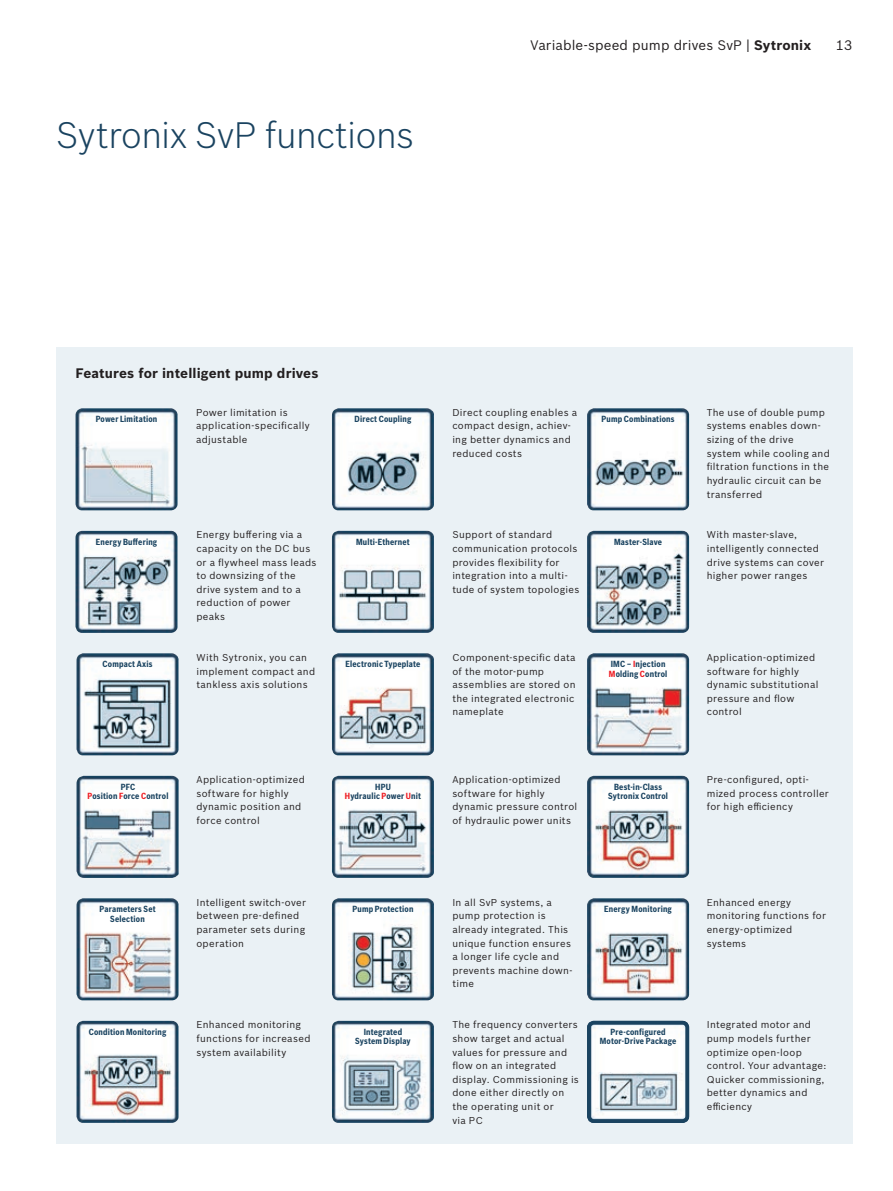
<style>
.page{position:relative;width:893px;height:1191px;background:#fff}
.page>*{position:absolute;margin:0;border:0;box-sizing:border-box;transform-origin:0 0}
.t1{font:300 36px "Bosch Sans";letter-spacing:-.015em;color:#1a4360}
.t2{font:13.5px "Bosch Sans";letter-spacing:.01em;color:#231f20}
.t3{font:700 13.5px "Bosch Sans";letter-spacing:.01em;color:#231f20}
.t4{font:9.75px/13.6px "Bosch Sans";letter-spacing:.03em;color:#231f20}
.t5{font:700 8.7px/9.6px "Bosch Sans Cond";letter-spacing:.02em;color:#1a4360;text-align:center}
.s1{font-weight:700}
.s2{color:#ee1d23}
</style>
<div class="page">
<div style="left:56px;top:347px;width:796px;height:796px;background:#eaf1f5"></div>
<img style="left:332px;top:408px;width:102px;height:102px">
<img style="left:587px;top:408px;width:102px;height:102px">
<img style="left:587px;top:653px;width:102px;height:102px">
<img style="left:332px;top:653px;width:102px;height:102px">
<img style="left:77px;top:653px;width:102px;height:102px">
<img style="left:77px;top:898px;width:102px;height:102px">
<img style="left:332px;top:898px;width:102px;height:102px">
<img style="left:587px;top:898px;width:102px;height:102px">
<img style="left:76px;top:531px;width:101px;height:102px">
<img style="left:332px;top:531px;width:102px;height:102px">
<img style="left:587px;top:531px;width:102px;height:102px">
<img style="left:587px;top:776px;width:102px;height:102px">
<img style="left:332px;top:776px;width:102px;height:102px">
<img style="left:77px;top:1020px;width:102px;height:102px">
<img style="left:332px;top:1020px;width:102px;height:102px">
<img style="left:592px;top:1025px;width:92px;height:93px">
<div style="left:587px;top:1020px;width:102px;height:103px;border:4px solid #1a4360;border-radius:5px"></div>
<img style="left:77px;top:776px;width:102px;height:102px">
<img style="left:76px;top:408px;width:102px;height:102px">
<h1 class="t1" style="left:56px;top:110px;width:359px">Sytronix SvP functions</h1>
<h2 class="t3" style="left:76px;top:362px;width:244px">Features for intelligent pump drives</h2>
<h2 class="t2" style="left:530px;top:36px;width:282px">Variable-speed pump drives SvP | <span class="s1">Sytronix</span></h2>
<h2 class="t2" style="left:836px;top:36px;width:18px">13</h2>
<p class="t5" style="left:96px;top:414px;width:63px">Power Limitation</p>
<p class="t4" style="left:196px;top:405px;width:115px">Power limitation is application-specifically adjustable</p>
<p class="t4" style="left:452px;top:405px;width:126px">Direct coupling enables a compact design, achiev&shy;ing better dynamics and reduced costs</p>
<p class="t4" style="left:707px;top:405px;width:125px">The use of double pump systems enables down&shy;sizing of the drive system while cooling and filtration functions in the hydraulic circuit can be transferred</p>
<p class="t5" style="left:355px;top:414px;width:58px">Direct Coupling</p>
<p class="t5" style="left:602px;top:414px;width:74px">Pump Combinations</p>
<p class="t4" style="left:196px;top:527px;width:121px">Energy buffering via a capacity on the DC bus or a flywheel mass leads to downsizing of the drive system and to a reduction of power peaks</p>
<p class="t4" style="left:452px;top:527px;width:129px">Support of standard communication protocols provides flexibility for integration into a multi&shy;tude of system topologies</p>
<p class="t4" style="left:707px;top:527px;width:119px">With master-slave, intelligently connected drive systems can cover higher power ranges</p>
<p class="t4" style="left:196px;top:650px;width:120px">With Sytronix, you can implement compact and tankless axis solutions</p>
<p class="t4" style="left:452px;top:650px;width:125px">Component-specific data of the motor-pump assemblies are stored on the integrated electronic nameplate</p>
<p class="t4" style="left:707px;top:650px;width:113px">Application-optimized software for highly dynamic substitutional pressure and flow control</p>
<p class="t5" style="left:96px;top:536px;width:63px">Energy Buffering</p>
<p class="t5" style="left:356px;top:536px;width:55px">Multi-Ethernet</p>
<p class="t5" style="left:614px;top:536px;width:49px">Master-Slave</p>
<p class="t5" style="left:103px;top:659px;width:51px">Compact Axis</p>
<p class="t5" style="left:346px;top:659px;width:76px">Electronic Typeplate</p>
<p class="t5" style="left:609px;top:659px;width:60px;text-align:left">IMC – <span class="s2">I</span>njection<br><span class="s2">M</span>olding <span class="s2">C</span>ontrol</p>
<p class="t5" style="left:88px;top:781px;width:82px">PFC<br><span class="s2">P</span>osition <span class="s2">F</span>orce <span class="s2">C</span>ontrol</p>
<p class="t4" style="left:196px;top:772px;width:110px">Application-optimized software for highly dynamic position and force control</p>
<p class="t4" style="left:452px;top:772px;width:127px">Application-optimized software for highly dynamic pressure control of hydraulic power units</p>
<p class="t4" style="left:707px;top:772px;width:124px">Pre-configured, opti&shy;mized process controller for high efficiency</p>
<p class="t5" style="left:608px;top:781px;width:61px">Best-in-Class<br>Sytronix Control</p>
<p class="t5" style="left:345px;top:781px;width:78px">HPU<br><span class="s2">H</span>ydraulic <span class="s2">P</span>ower <span class="s2">U</span>nit</p>
<p class="t4" style="left:196px;top:894px;width:111px">Intelligent switch-over between pre-defined parameter sets during operation</p>
<p class="t4" style="left:452px;top:894px;width:122px">In all SvP systems, a pump protection is already integrated. This unique function ensures a longer life cycle and prevents machine down&shy;time</p>
<p class="t4" style="left:707px;top:894px;width:121px">Enhanced energy monitoring functions for energy-optimized systems</p>
<p class="t4" style="left:196px;top:1017px;width:116px">Enhanced monitoring functions for increased system availability</p>
<p class="t4" style="left:452px;top:1017px;width:128px">The frequency converters show target and actual values for pressure and flow on an integrated display. Commissioning is done either directly on the operating unit or<br>via PC</p>
<p class="t4" style="left:707px;top:1017px;width:121px">Integrated motor and pump models further optimize open-loop control. Your advantage:<br>Quicker commissioning, better dynamics and efficiency</p>
<p class="t5" style="left:99px;top:904px;width:58px">Parameters Set<br>Selection</p>
<p class="t5" style="left:352px;top:904px;width:62px">Pump Protection</p>
<p class="t5" style="left:604px;top:904px;width:69px">Energy Monitoring</p>
<p class="t5" style="left:89px;top:1026px;width:79px">Condition Monitoring</p>
<p class="t5" style="left:355px;top:1026px;width:57px">Integrated<br>System Display</p>
<p class="t5" style="left:600px;top:1026px;width:78px">Pre-configured<br>Motor-Drive Package</p>
</div>
